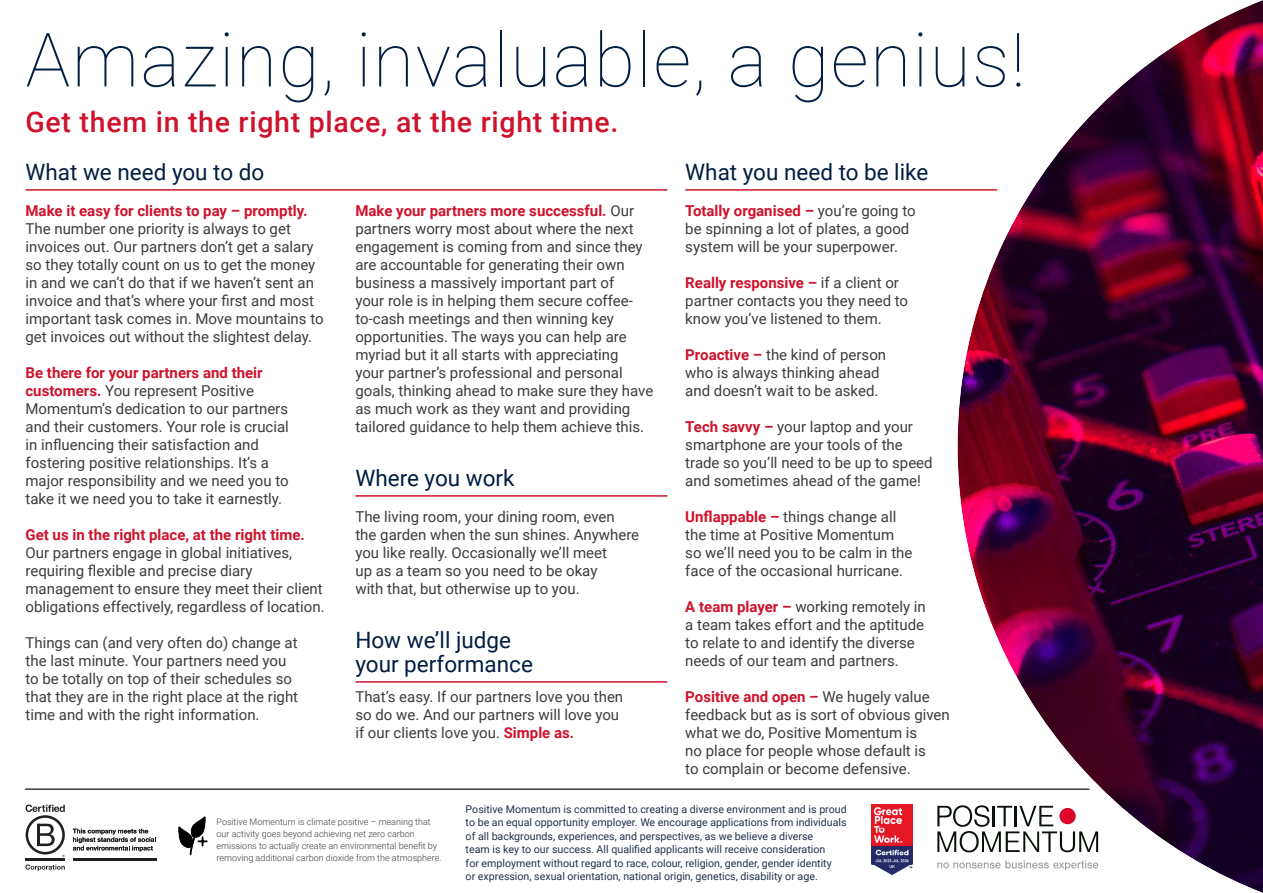
<style>
.page{position:relative;width:1263px;height:893px;background:#fff}
.page>*{position:absolute;margin:0;border:0;box-sizing:border-box;transform-origin:0 0}
.Sub_headings{font:100 75px "Roboto";letter-spacing:.02em;color:#001e42}
.level_4_heading{font:500 28.5px "Roboto";letter-spacing:.025em;color:#ce132d}
.level_3_headings{font:22.5px/24px "Roboto";color:#001e42}
.body{font:15px/18px "Roboto";color:#3c3c3b}
.t1{font:10.65px/13.5px "Roboto";color:#23314b}
.t2{font:300 9px/12px "Roboto";color:#3c3c3b}
.s1{font-weight:700;color:#ce132d}
</style>
<div class="page">
<hr style="left:26px;top:788px;width:1203px;height:2px;background:#3b3c43">
<svg style="left:937px;top:862px;width:11px;height:7px"></svg>
<svg style="left:937px;top:805px;width:11px;height:47px"></svg>
<hr style="left:26px;top:859px;width:39px;height:2px;background:#241f21">
<svg style="left:26px;top:804px;width:39px;height:53px"></svg>
<svg style="left:26px;top:864px;width:39px;height:7px"></svg>
<hr style="left:73px;top:859px;width:84px;height:2px;background:#241f21">
<svg style="left:73px;top:829px;width:83px;height:22px"></svg>
<svg style="left:178px;top:816px;width:29px;height:40px"></svg>
<img style="left:871px;top:804px;width:42px;height:71px">
<hr style="left:26px;top:189px;width:641px;height:2px;background:#ce132d">
<hr style="left:355px;top:495px;width:312px;height:2px;background:#ce132d">
<hr style="left:355px;top:681px;width:312px;height:2px;background:#ce132d">
<hr style="left:685px;top:189px;width:312px;height:2px;background:#ce132d">
<svg style="left:948px;top:0;width:315px;height:893px"></svg>
<p class="Sub_headings" style="left:26px;top:7px;width:1001px">Amazing, invaluable, a genius!</p>
<p class="level_4_heading" style="left:26px;top:102px;width:594px">Get them in the right place, at the right time.</p>
<p class="level_3_headings" style="left:26px;top:159px;width:240px">What we need you to do</p>
<p class="body" style="left:26px;top:201px;width:300px"><span class="s1">Make it easy for clients to pay – promptly.<br></span>The number one priority is always to get invoices out. Our partners don’t get a salary so they totally count on us to get the money in and we can’t do that if we haven’t sent an invoice and that’s where your first and most important task comes in. Move mountains to get invoices out without the slightest delay.</p>
<p class="body" style="left:26px;top:363px;width:265px"><span class="s1">Be there for your partners and their customers.</span> You represent Positive Momentum’s dedication to our partners and their customers. Your role is crucial in influencing their satisfaction and fostering positive relationships. It’s a major responsibility and we need you to take it we need you to take it earnestly.</p>
<p class="body" style="left:26px;top:525px;width:301px"><span class="s1">Get us in the right place, at the right time.<br></span>Our partners engage in global initiatives, requiring flexible and precise diary management to ensure they meet their client obligations effectively, regardless of location.</p>
<p class="body" style="left:26px;top:633px;width:274px">Things can (and very often do) change at the last minute. Your partners need you to be totally on top of their schedules so that they are in the right place at the right time and with the right information.</p>
<p class="level_3_headings" style="left:685px;top:159px;width:244px">What you need to be like</p>
<p class="body" style="left:685px;top:201px;width:232px"><span class="s1">Totally organised –</span> you’re going to be spinning a lot of plates, a good system will be your superpower.</p>
<p class="body" style="left:685px;top:273px;width:224px"><span class="s1">Really responsive –</span> if a client or partner contacts you they need to know you’ve listened to them.</p>
<p class="body" style="left:685px;top:345px;width:202px"><span class="s1">Proactive –</span> the kind of person who is always thinking ahead and doesn’t wait to be asked.</p>
<p class="body" style="left:685px;top:417px;width:249px"><span class="s1">Tech savvy –</span> your laptop and your smartphone are your tools of the trade so you’ll need to be up to speed and sometimes ahead of the game!</p>
<p class="body" style="left:685px;top:507px;width:229px"><span class="s1">Unflappable –</span> things change all the time at Positive Momentum so we’ll need you to be calm in the face of the occasional hurricane.</p>
<p class="body" style="left:685px;top:597px;width:242px"><span class="s1">A team player –</span> working remotely in a team takes effort and the aptitude to relate to and identify the diverse needs of our team and partners.</p>
<p class="body" style="left:685px;top:687px;width:266px"><span class="s1">Positive and open –</span> We hugely value feedback but as is sort of obvious given what we do, Positive Momentum is<br>no place for people whose default is<br>to complain or become defensive.</p>
<p class="body" style="left:355px;top:201px;width:299px"><span class="s1">Make your partners more successful.</span> Our partners worry most about where the next engagement is coming from and since they are accountable for generating their own business a massively important part of<br>your role is in helping them secure coffee&shy;to-cash meetings and then winning key opportunities. The ways you can help are myriad but it all starts with appreciating<br>your partner’s professional and personal goals, thinking ahead to make sure they have as much work as they want and providing tailored guidance to help them achieve this.</p>
<p class="level_3_headings" style="left:355px;top:465px;width:161px">Where you work</p>
<p class="body" style="left:355px;top:507px;width:285px">The living room, your dining room, even the garden when the sun shines. Anywhere you like really. Occasionally we’ll meet<br>up as a team so you need to be okay<br>with that, but otherwise up to you.</p>
<p class="level_3_headings" style="left:355px;top:627px;width:179px">How we’ll judge your performance</p>
<p class="body" style="left:355px;top:687px;width:269px">That’s easy. If our partners love you then so do we. And our partners will love you if our clients love you. <span class="s1">Simple as.</span></p>
<p class="t2" style="left:216px;top:816px;width:227px">Positive Momentum is climate positive – meaning that our activity goes beyond achieving net zero carbon emissions to actually create an environmental benefit by removing additional carbon dioxide from the atmosphere.</p>
<p class="t1" style="left:466px;top:802px;width:383px">Positive Momentum is committed to creating a diverse environment and is proud to be an equal opportunity employer. We encourage applications from individuals of all backgrounds, experiences, and perspectives, as we believe a diverse<br>team is key to our success. All qualified applicants will receive consideration<br>for employment without regard to race, colour, religion, gender, gender identity<br>or expression, sexual orientation, national origin, genetics, disability or age.</p>
</div>
